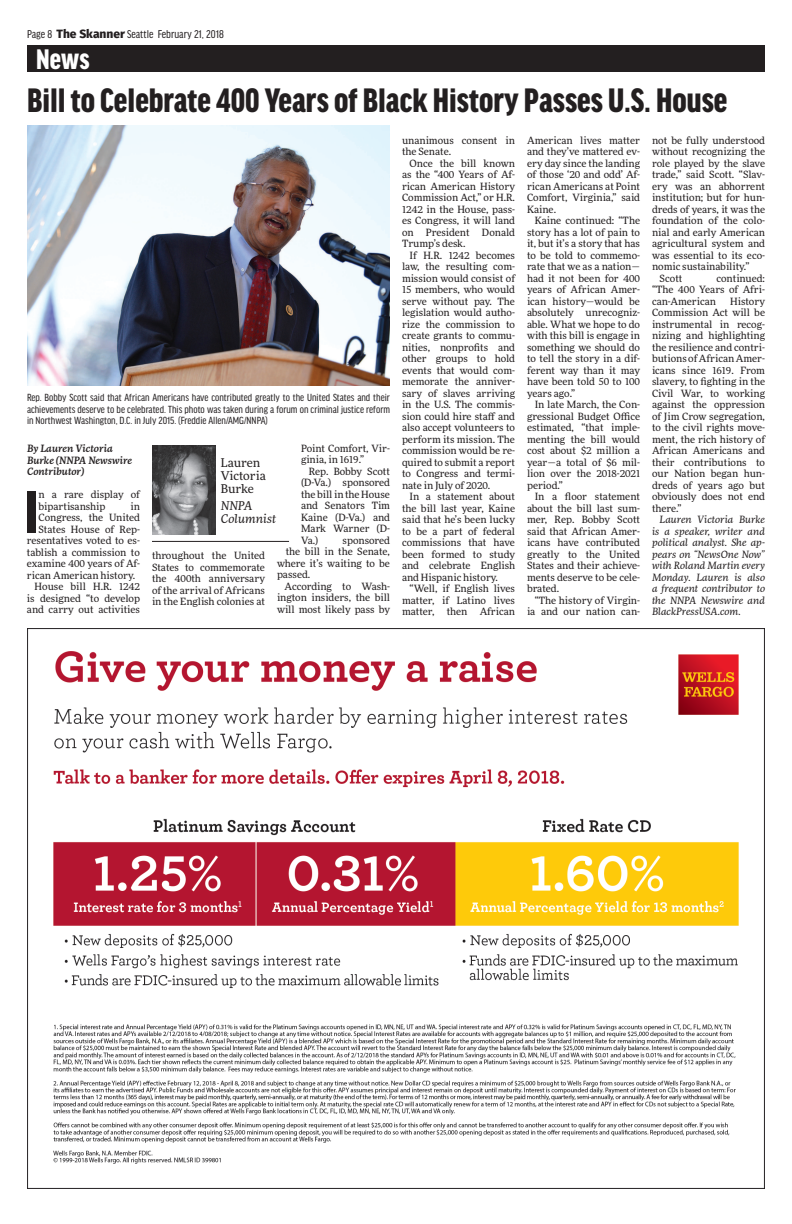
<style>
.page{position:relative;width:792px;height:1224px;background:#fff}
.page>*{position:absolute;margin:0;border:0;box-sizing:border-box;transform-origin:0 0}
.t1{font:900 condensed 62.7px "Good Headline Pro";color:#231f20}
.t2{font:900 condensed 36px "Good Headline Pro";color:#231f20}
.t3{font:900 condensed 30px "Good Headline Pro";color:#fff}
.t4{font:condensed 12px "Good Headline Pro";color:#231f20}
.t5{font:12px/13px "More Pro";color:#231f20}
.t6{font:italic 12px/13px "More Pro";color:#231f20}
.t7{font:condensed 11px/11.7px "Good Headline Pro";color:#231f20;text-align:justify}
.t8{font:10px/11.5px "More Pro";color:#231f20;text-align:justify}
.t9{font:italic 10px/11.5px "More Pro";color:#231f20;text-align:justify}
.t10{font:italic 500 10px/11.5px "More Pro";color:#231f20}
.s1{font-family:"Fira Sans";font-weight:800;font-stretch:normal}
</style>
<div class="page">
<div style="left:27px;top:45px;width:738px;height:27px;background:#231f20"></div>
<img style="left:27px;top:126px;width:363px;height:259px">
<img style="left:152px;top:446px;width:63px;height:89px">
<hr style="left:152px;top:541px;width:137px;height:1px;background:#231f20">
<img style="left:27px;top:628px;width:738px;height:560px">
<p class="t4" style="left:27px;top:29px;width:198px">Page 8 <span class="s1">The Skanner</span> Seattle February 21, 2018</p>
<h3 class="t3" style="left:36px;top:49px;width:55px">News</h3>
<h2 class="t2" style="left:27px;top:88px;width:702px">Bill to Celebrate 400 Years of Black History Passes U.S. House</h2>
<p class="t7" style="left:27px;top:392px;width:365px">Rep. Bobby Scott said that African Americans have contributed greatly to the United States and their achievements deserve to be celebrated. This photo was taken during a forum on criminal justice reform in Northwest Washington, D.C. in July 2015. (Freddie Allen/AMG/NNPA)</p>
<p class="t5" style="left:221px;top:457px;width:46px">Lauren<br>Victoria<br>Burke</p>
<p class="t6" style="left:221px;top:500px;width:57px">NNPA<br>Columnist</p>
<p class="t8" style="left:301px;top:443px;width:90px">Point Comfort, Vir&shy;ginia, in 1619.”</p>
<p class="t8" style="left:301px;top:466px;width:90px;text-indent:8px">Rep. Bobby Scott (D-Va.) sponsored the bill in the House and Senators Tim Kaine (D-Va.) and Mark Warner (D-Va.)</p>
<p class="t10" style="left:27px;top:444px;width:107px">By Lauren Victoria<br>Burke (NNPA Newswire<br>Contributor)</p>
<h1 class="t1" style="left:24px;top:491px;width:16px">I</h1>
<p class="t8" style="left:39px;top:489px;width:103px">n a rare display of bipartisanship</p>
<p class="t8" style="left:131px;top:501px;width:11px">in</p>
<p class="t8" style="left:39px;top:512px;width:103px">Congress, the United</p>
<p class="t8" style="left:39px;top:524px;width:103px">States House of Rep-</p>
<p class="t8" style="left:27px;top:535px;width:115px">resentatives voted to es-</p>
<p class="t8" style="left:27px;top:547px;width:114px">tablish a commission to</p>
<p class="t8" style="left:27px;top:558px;width:115px">examine 400 years of Af-</p>
<p class="t8" style="left:27px;top:570px;width:110px">rican American history.</p>
<p class="t8" style="left:35px;top:581px;width:107px">House bill H.R. 1242</p>
<p class="t8" style="left:27px;top:593px;width:115px">is designed “to develop</p>
<p class="t8" style="left:27px;top:604px;width:115px">and carry out activities</p>
<p class="t8" style="left:343px;top:535px;width:49px">sponsored</p>
<p class="t8" style="left:286px;top:547px;width:106px">the bill in the Senate,</p>
<p class="t8" style="left:277px;top:558px;width:114px">where it’s waiting to be</p>
<p class="t8" style="left:277px;top:570px;width:35px">passed.</p>
<p class="t8" style="left:285px;top:581px;width:107px">According to Wash-</p>
<p class="t8" style="left:277px;top:593px;width:115px">ington insiders, the bill</p>
<p class="t8" style="left:277px;top:604px;width:114px">will most likely pass by</p>
<p class="t8" style="left:152px;top:551px;width:115px">throughout the United States to commemorate the 400th anniversary of the arrival of Africans in the English colonies at</p>
<p class="t8" style="left:402px;top:135px;width:114px">unanimous consent in the Senate.</p>
<p class="t8" style="left:402px;top:158px;width:115px;text-indent:8px">Once the bill known as the “400 Years of Af&shy;rican American History Commission Act,” or H.R.<br>1242 in the House, pass&shy;es Congress, it will land on President Donald Trump’s desk.</p>
<p class="t8" style="left:402px;top:250px;width:115px;text-indent:8px">If H.R. 1242 becomes law, the resulting com&shy;mission would consist of 15 members, who would serve without pay. The legislation would autho&shy;rize the commission to create grants to commu&shy;nities, nonprofits and other groups to hold events that would com&shy;memorate the anniver&shy;sary of slaves arriving in the U.S. The commis&shy;sion could hire staff and also accept volunteers to perform its mission. The commission would be re&shy;quired to submit a report to Congress and termi&shy;nate in July of 2020.</p>
<p class="t8" style="left:402px;top:491px;width:115px;text-indent:8px">In a statement about the bill last year, Kaine said that he’s been lucky to be a part of federal commissions that have been formed to study and celebrate English and Hispanic history.</p>
<p class="t8" style="left:402px;top:583px;width:115px;text-indent:8px">“Well, if English lives matter, if Latino lives matter, then African</p>
<p class="t8" style="left:527px;top:135px;width:115px">American lives matter and they’ve mattered ev&shy;ery day since the landing of those ‘20 and odd’ Af&shy;rican Americans at Point Comfort, Virginia,” said Kaine.</p>
<p class="t8" style="left:527px;top:215px;width:115px;text-indent:8px">Kaine continued: “The story has a lot of pain to it, but it’s a story that has to be told to commemo&shy;rate that we as a nation— had it not been for 400 years of African Amer&shy;ican history—would be absolutely unrecogniz&shy;able. What we hope to do with this bill is engage in something we should do to tell the story in a dif&shy;ferent way than it may have been told 50 to 100 years ago.”</p>
<p class="t8" style="left:527px;top:399px;width:115px;text-indent:8px">In late March, the Con&shy;gressional Budget Office estimated, “that imple&shy;menting the bill would cost about $2 million a year—a total of $6 mil&shy;lion over the 2018-2021 period.”</p>
<p class="t8" style="left:527px;top:491px;width:115px;text-indent:8px">In a floor statement about the bill last sum&shy;mer, Rep. Bobby Scott said that African Amer&shy;icans have contributed greatly to the United States and their achieve&shy;ments deserve to be cele&shy;brated.</p>
<p class="t8" style="left:527px;top:595px;width:115px;text-align:right">“The history of Virgin&shy;ia and our nation can-</p>
<p class="t8" style="left:652px;top:135px;width:114px">not be fully understood</p>
<p class="t8" style="left:652px;top:146px;width:114px">without recognizing the</p>
<p class="t8" style="left:652px;top:158px;width:115px">role played by the slave</p>
<p class="t8" style="left:652px;top:169px;width:114px">trade,” said Scott. “Slav-</p>
<p class="t8" style="left:652px;top:181px;width:114px">ery was an abhorrent</p>
<p class="t8" style="left:652px;top:192px;width:115px">institution; but for hun-</p>
<p class="t8" style="left:652px;top:204px;width:115px">dreds of years, it was the</p>
<p class="t8" style="left:652px;top:215px;width:115px">foundation of the colo-</p>
<p class="t8" style="left:652px;top:227px;width:115px">nial and early American</p>
<p class="t8" style="left:652px;top:238px;width:114px">agricultural system and</p>
<p class="t8" style="left:652px;top:250px;width:115px">was essential to its eco-</p>
<p class="t8" style="left:652px;top:261px;width:99px">nomic sustainability.”</p>
<p class="t8" style="left:660px;top:273px;width:24px">Scott</p>
<p class="t8" style="left:652px;top:273px;width:115px;text-indent:64px">continued: “The 400 Years of Afri&shy;can-American</p>
<p class="t8" style="left:652px;top:296px;width:115px;text-indent:78px">History Commission Act will be instrumental in recog&shy;nizing and highlighting the resilience and contri&shy;butions of African Amer&shy;icans since 1619. From slavery, to fighting in the Civil War, to working against the oppression of Jim Crow segregation, to the civil rights move&shy;ment, the rich history of African Americans and their contributions to our Nation began hun&shy;dreds of years ago but obviously does not end there.”</p>
<p class="t9" style="left:652px;top:514px;width:115px;text-indent:8px">Lauren Victoria Burke is a speaker, writer and political analyst. She ap&shy;pears on “NewsOne Now” with Roland Martin every Monday. Lauren is also a frequent contributor to the NNPA Newswire and BlackPressUSA.com.</p>
</div>
